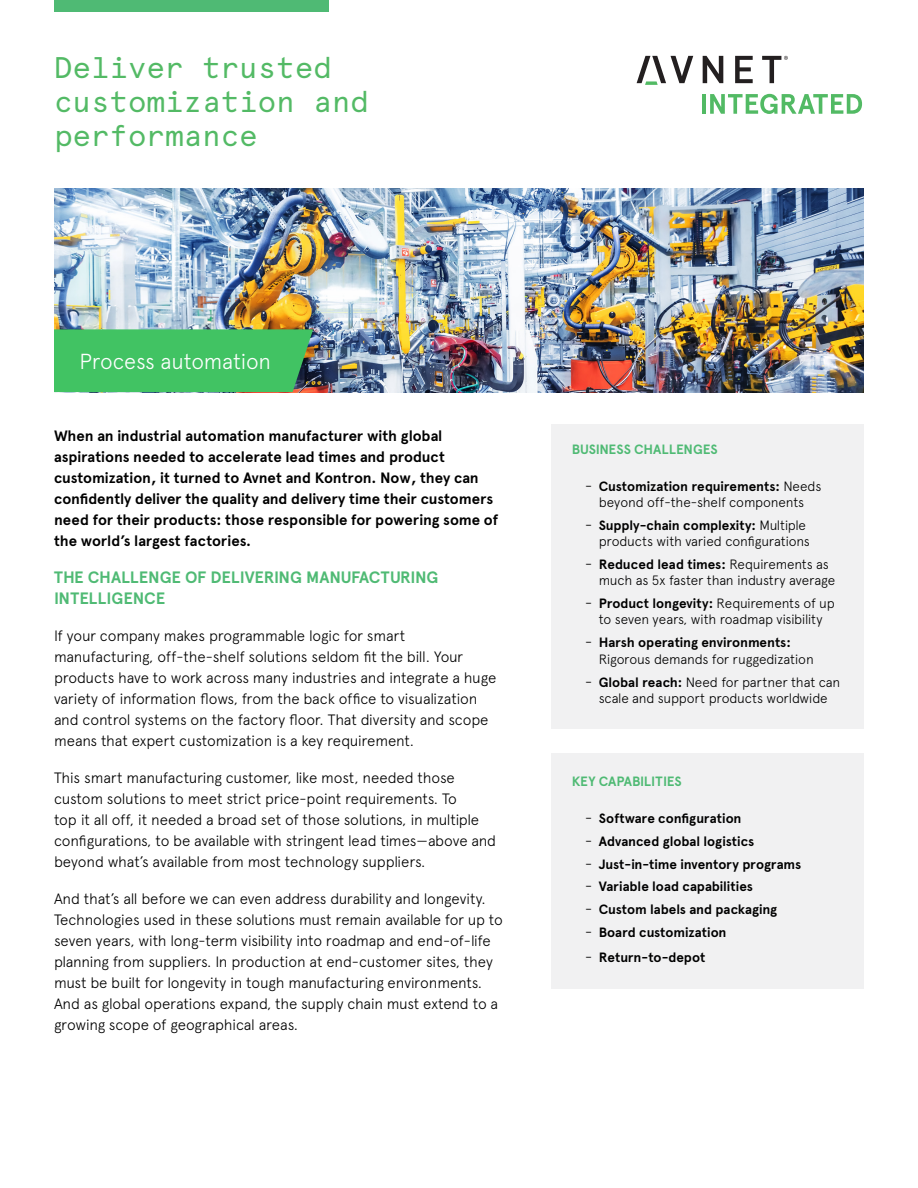
<style>
.page{position:relative;width:918px;height:1188px;background:#fff}
.page>*{position:absolute;margin:0;border:0;box-sizing:border-box;transform-origin:0 0}
.t1{font:29.85px/33.6px "Apercu Avnet Mono";color:#53ba65}
.t2{font:300 21.75px "Apercu Pro";letter-spacing:-.01em;color:#fff}
.t3{font:700 16.5px/21px "Apercu Pro";letter-spacing:-.01em;color:#4fba74}
.t4{font:300 15px/21px "Apercu Pro";letter-spacing:-.015em;color:#000}
.t5{font:700 15px/21px "Apercu Pro";letter-spacing:-.005em;color:#000}
.t6{font:300 13.5px/16.2px "Apercu Pro";letter-spacing:-.015em;color:#000;text-align:center}
.t7{font:700 13.5px "Apercu Pro";letter-spacing:-.005em;color:#000}
.t8{font:700 13.5px "Apercu Pro";letter-spacing:-.01em;color:#4fba74}
.s1{font-size:15px}
.s2{font-weight:700}
.s3{font-weight:300;font-size:15px}
</style>
<div class="page">
<div style="left:552px;top:425px;width:312px;height:304px;background:#f1f1f2"></div>
<div style="left:552px;top:754px;width:312px;height:235px;background:#f1f1f2"></div>
<svg style="left:735px;top:56px;width:18px;height:27px"></svg>
<svg style="left:637px;top:56px;width:56px;height:29px"></svg>
<svg style="left:703px;top:56px;width:20px;height:27px"></svg>
<svg style="left:762px;top:56px;width:26px;height:27px"></svg>
<hr style="left:702px;top:94px;width:4px;height:20px;background:#52ba64">
<svg style="left:710px;top:94px;width:152px;height:20px"></svg>
<div style="left:54px;top:0;width:274px;height:12px;background:#4fba74"></div>
<img style="left:54px;top:189px;width:810px;height:203px">
<div style="left:54px;top:329px;width:259px;height:63px;background:#41c363"></div>
<h1 class="t1" style="left:54px;top:49px;width:316px">Deliver trusted customization and performance</h1>
<h2 class="t2" style="left:80px;top:345px;width:193px">Process automation</h2>
<p class="t5" style="left:54px;top:424px;width:446px">When an industrial automation manufacturer with global aspirations needed to accelerate lead times and product customization, it turned to Avnet and Kontron. Now, they can confidently deliver the quality and delivery time their customers need for their products: those responsible for powering some of the world’s largest factories.</p>
<p class="t3" style="left:54px;top:566px;width:386px">THE CHALLENGE OF DELIVERING MANUFACTURING<br>INTELLIGENCE</p>
<p class="t4" style="left:54px;top:624px;width:444px">If your company makes programmable logic for smart manufacturing, off-the-shelf solutions seldom fit the bill. Your products have to work across many industries and integrate a huge variety of information flows, from the back office to visualization and control systems on the factory floor. That diversity and scope means that expert customization is a key requirement.</p>
<p class="t4" style="left:54px;top:766px;width:444px">This smart manufacturing customer, like most, needed those custom solutions to meet strict price-point requirements. To<br>top it all off, it needed a broad set of those solutions, in multiple configurations, to be available with stringent lead times—above and beyond what’s available from most technology suppliers.</p>
<p class="t4" style="left:54px;top:887px;width:450px">And that’s all before we can even address durability and longevity.<br>Technologies used in these solutions must remain available for up to seven years, with long-term visibility into roadmap and end-of-life planning from suppliers. In production at end-customer sites, they must be built for longevity in tough manufacturing environments.<br>And as global operations expand, the supply chain must extend to a growing scope of geographical areas.</p>
<p class="t8" style="left:572px;top:439px;width:147px">BUSINESS CHALLENGES</p>
<p class="t6" style="left:585px;top:477px;width:238px"><span class="s1">-</span> <span class="s2">Customization requirements:</span> Needs beyond off-the-shelf components</p>
<p class="t6" style="left:585px;top:516px;width:226px;text-align:right"><span class="s1">-</span> <span class="s2">Supply-chain complexity:</span> Multiple products with varied configurations</p>
<p class="t6" style="left:599px;top:555px;width:238px;text-align:left;text-indent:-14px"><span class="s1">-</span> <span class="s2">Reduced lead times:</span> Requirements as much as 5x faster than industry average</p>
<p class="t6" style="left:585px;top:594px;width:251px"><span class="s1">-</span> <span class="s2">Product longevity:</span> Requirements of up to seven years, with roadmap visibility</p>
<p class="t6" style="left:599px;top:633px;width:217px;text-align:left;text-indent:-14px"><span class="s1">-</span> <span class="s2">Harsh operating environments:<br></span>Rigorous demands for ruggedization</p>
<p class="t6" style="left:585px;top:673px;width:256px"><span class="s1">-</span> <span class="s2">Global reach:</span> Need for partner that can scale and support products worldwide</p>
<p class="t8" style="left:572px;top:771px;width:111px">KEY CAPABILITIES</p>
<p class="t7" style="left:585px;top:808px;width:158px"><span class="s3">-</span> Software configuration</p>
<p class="t7" style="left:585px;top:831px;width:171px"><span class="s3">-</span> Advanced global logistics</p>
<p class="t7" style="left:585px;top:854px;width:218px"><span class="s3">-</span> Just-in-time inventory programs</p>
<p class="t7" style="left:585px;top:877px;width:169px"><span class="s3">-</span> Variable load capabilities</p>
<p class="t7" style="left:585px;top:900px;width:193px"><span class="s3">-</span> Custom labels and packaging</p>
<p class="t7" style="left:585px;top:922px;width:143px"><span class="s3">-</span> Board customization</p>
<p class="t7" style="left:585px;top:947px;width:122px"><span class="s3">-</span> Return-to-depot</p>
</div>
